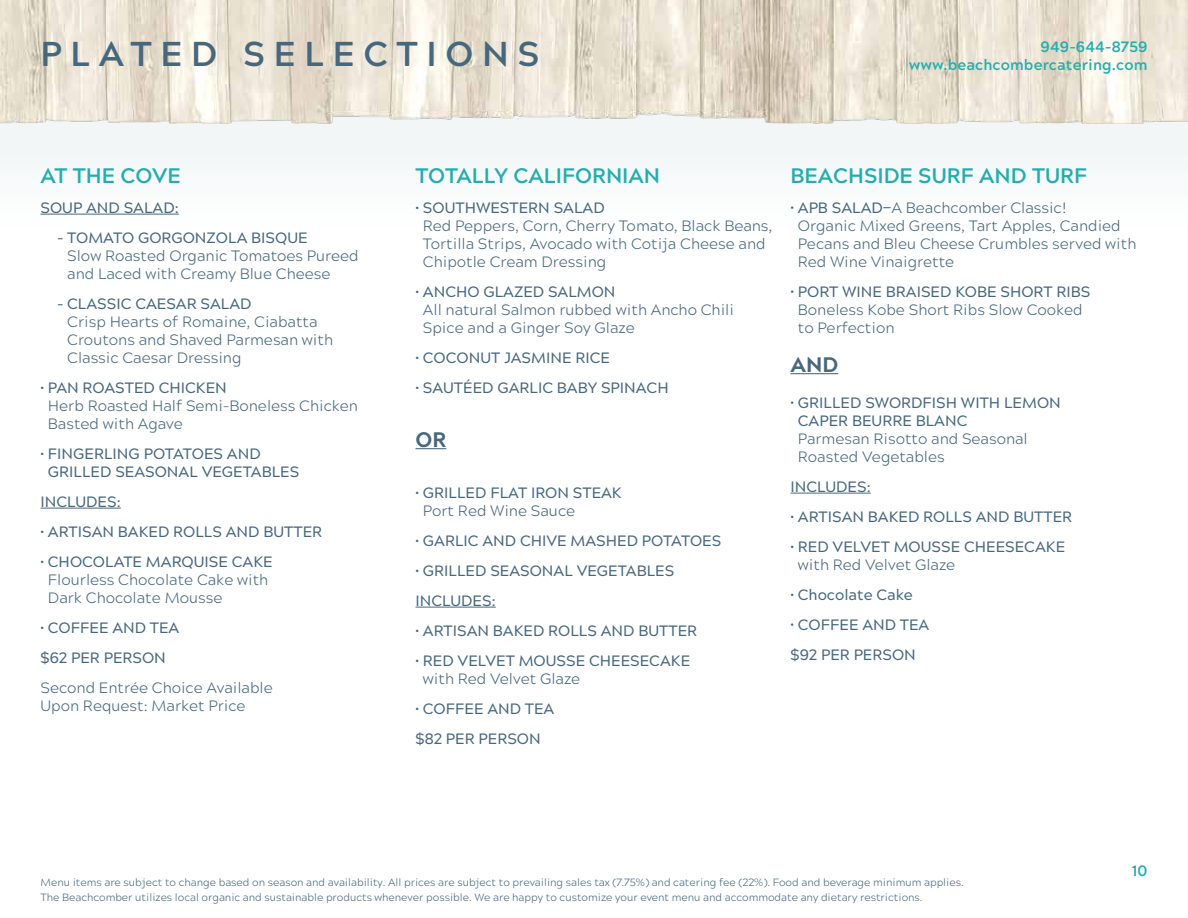
<style>
.page{position:relative;width:1188px;height:918px;background:#fff}
.page>*{position:absolute;margin:0;border:0;box-sizing:border-box;transform-origin:0 0}
.t1{font:700 34.5px "Acherus Grotesque";letter-spacing:.25em;color:#47677d}
.t2{font:700 21px "Acherus Grotesque";color:#24adae}
.t3{font:800 21px "Acherus Grotesque";color:#47677d}
.t4{font:300 15px/18px "Acherus Grotesque";color:#47677d}
.t5{font:500 15px/30px "Acherus Grotesque";color:#47677d}
.t6{font:700 15px/18px "Acherus Grotesque";letter-spacing:.01em;color:#24adae;text-align:right}
.t7{font:300 10.5px/15px "Acherus Grotesque";color:#47677d}
.s1{font-weight:500}
</style>
<div class="page">
<div style="left:0;top:105px;width:1188px;height:140px;background:#f8fafb"></div>
<img style="left:0;top:0;width:1188px;height:123px">
<hr style="left:40px;top:214px;width:139px;height:1px;background:#47677d">
<hr style="left:40px;top:508px;width:81px;height:1px;background:#47677d">
<hr style="left:416px;top:448px;width:30px;height:1px;background:#47677d">
<hr style="left:416px;top:607px;width:80px;height:1px;background:#47677d">
<hr style="left:790px;top:373px;width:48px;height:1px;background:#47677d">
<hr style="left:790px;top:493px;width:81px;height:1px;background:#47677d">
<h1 class="t1" style="left:40px;top:25px;width:501px">PLATED SELECTIONS</h1>
<p class="t6" style="left:909px;top:37px;width:240px">949-644-8759 www.beachcombercatering.com</p>
<h2 class="t2" style="left:40px;top:157px;width:142px">AT THE COVE</h2>
<p class="t5" style="left:40px;top:192px;width:140px">SOUP AND SALAD:</p>
<p class="t5" style="left:57px;top:222px;width:252px">- TOMATO GORGONZOLA BISQUE</p>
<p class="t4" style="left:67px;top:246px;width:293px">Slow Roasted Organic Tomatoes Pureed and Laced with Creamy Blue Cheese</p>
<p class="t5" style="left:57px;top:288px;width:196px">- CLASSIC CAESAR SALAD</p>
<p class="t4" style="left:67px;top:312px;width:267px">Crisp Hearts of Romaine, Ciabatta<br>Croutons and Shaved Parmesan with<br>Classic Caesar Dressing</p>
<p class="t5" style="left:41px;top:372px;width:188px">• PAN ROASTED CHICKEN</p>
<p class="t4" style="left:48px;top:396px;width:312px">Herb Roasted Half Semi-Boneless Chicken<br>Basted with Agave</p>
<p class="t5" style="left:48px;top:444px;width:253px;line-height:18px;text-indent:-7px">• FINGERLING POTATOES AND<br>GRILLED SEASONAL VEGETABLES</p>
<p class="t5" style="left:41px;top:486px;width:82px">INCLUDES:</p>
<p class="t5" style="left:41px;top:516px;width:283px">• ARTISAN BAKED ROLLS AND BUTTER</p>
<p class="t5" style="left:41px;top:546px;width:234px">• CHOCOLATE MARQUISE CAKE</p>
<p class="t4" style="left:48px;top:570px;width:222px">Flourless Chocolate Cake with<br>Dark Chocolate Mousse</p>
<p class="t5" style="left:41px;top:612px;width:140px">• COFFEE AND TEA $62 PER PERSON</p>
<p class="t4" style="left:41px;top:678px;width:234px">Second Entrée Choice Available<br>Upon Request: Market Price</p>
<h2 class="t2" style="left:416px;top:157px;width:246px">TOTALLY CALIFORNIAN</h2>
<p class="t5" style="left:416px;top:192px;width:191px">• SOUTHWESTERN SALAD</p>
<p class="t4" style="left:423px;top:216px;width:351px">Red Peppers, Corn, Cherry Tomato, Black Beans,<br>Tortilla Strips, Avocado with Cotija Cheese and<br>Chipotle Cream Dressing</p>
<p class="t5" style="left:416px;top:276px;width:202px">• ANCHO GLAZED SALMON</p>
<p class="t4" style="left:423px;top:300px;width:313px">All natural Salmon rubbed with Ancho Chili<br>Spice and a Ginger Soy Glaze</p>
<p class="t5" style="left:416px;top:342px;width:196px">• COCONUT JASMINE RICE</p>
<p class="t5" style="left:416px;top:372px;width:255px">• SAUTÉED GARLIC BABY SPINACH</p>
<h2 class="t3" style="left:416px;top:421px;width:32px">OR</h2>
<p class="t5" style="left:416px;top:477px;width:208px">• GRILLED FLAT IRON STEAK</p>
<p class="t4" style="left:423px;top:501px;width:154px">Port Red Wine Sauce</p>
<p class="t5" style="left:416px;top:525px;width:307px">• GARLIC AND CHIVE MASHED POTATOES</p>
<p class="t5" style="left:416px;top:555px;width:260px">• GRILLED SEASONAL VEGETABLES<br>INCLUDES:</p>
<p class="t5" style="left:416px;top:615px;width:283px">• ARTISAN BAKED ROLLS AND BUTTER</p>
<p class="t5" style="left:416px;top:645px;width:276px">• RED VELVET MOUSSE CHEESECAKE</p>
<p class="t4" style="left:423px;top:669px;width:159px">with Red Velvet Glaze</p>
<p class="t5" style="left:416px;top:693px;width:140px">• COFFEE AND TEA $82 PER PERSON</p>
<h2 class="t2" style="left:790px;top:157px;width:298px">BEACHSIDE SURF AND TURF</h2>
<p class="t4" style="left:798px;top:198px;width:340px;text-indent:-7px"><span class="s1">— APB SALAD–</span>A Beachcomber Classic!<br>Organic Mixed Greens, Tart Apples, Candied Pecans and Bleu Cheese Crumbles served with Red Wine Vinaigrette</p>
<p class="t5" style="left:790px;top:276px;width:301px">— PORT WINE BRAISED KOBE SHORT RIBS</p>
<p class="t4" style="left:798px;top:300px;width:286px">Boneless Kobe Short Ribs Slow Cooked to Perfection</p>
<h2 class="t3" style="left:790px;top:346px;width:49px">AND</h2>
<p class="t5" style="left:798px;top:393px;width:264px;line-height:18px;text-indent:-7px">— GRILLED SWORDFISH WITH LEMON<br>CAPER BEURRE BLANC</p>
<p class="t4" style="left:798px;top:429px;width:231px">Parmesan Risotto and Seasonal<br>Roasted Vegetables</p>
<p class="t5" style="left:790px;top:471px;width:82px">INCLUDES:</p>
<p class="t5" style="left:790px;top:501px;width:283px">• ARTISAN BAKED ROLLS AND BUTTER</p>
<p class="t5" style="left:790px;top:531px;width:276px">• RED VELVET MOUSSE CHEESECAKE</p>
<p class="t4" style="left:798px;top:555px;width:159px">with Red Velvet Glaze</p>
<p class="t5" style="left:790px;top:579px;width:124px">• Chocolate Cake</p>
<p class="t5" style="left:790px;top:609px;width:140px">— COFFEE AND TEA $92 PER PERSON</p>
<p class="t7" style="left:40px;top:874px;width:925px">Menu items are subject to change based on season and availability. All prices are subject to prevailing sales tax (7.75%) and catering fee (22%). Food and beverage minimum applies.<br>The Beachcomber utilizes local organic and sustainable products whenever possible. We are happy to customize your event menu and accommodate any dietary restrictions.</p>
<p class="t6" style="left:1132px;top:861px;width:17px">10</p>
</div>
